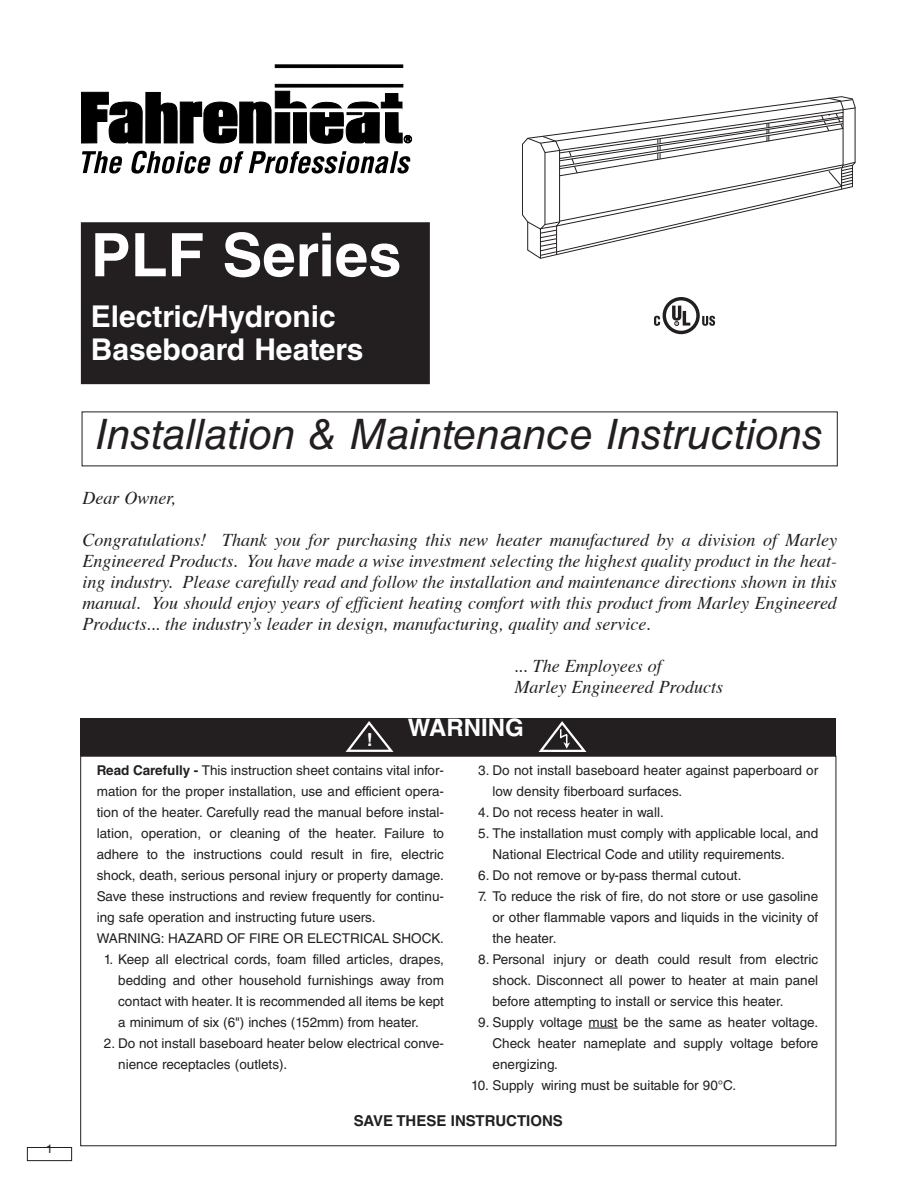
<style>
.page{position:relative;width:918px;height:1188px;background:#fff}
.page>*{position:absolute;margin:0;border:0;box-sizing:border-box;transform-origin:0 0}
.t1{font:700 60px "Helvetica LT Std";color:#fff}
.t2{font:italic 42px "Helvetica LT Std";color:#231f20}
.t3{font:700 30px/33px "Helvetica LT Std";color:#fff}
.t4{font:700 24px "Helvetica LT Std";color:#fff}
.t5{font:italic 18px/21px "Times";color:#231f20;text-align:justify}
.t6{font:700 18px "Helvetica LT Std";color:#fff}
.t7{font:700 15px "Helvetica LT Std";color:#231f20}
.t8{font:13.5px/21px "Helvetica LT Std";color:#231f20}
.t9{font:12px "Helvetica LT Std";color:#231f20}
.s1{font-weight:700}
</style>
<div class="page">
<div style="left:80px;top:718px;width:756px;height:41px;background:#231f20"></div>
<div style="left:82px;top:223px;width:347px;height:160px;background:#231f20"></div>
<div style="left:81px;top:222px;width:349px;height:162px;border:1px solid #231f20"></div>
<div style="left:81px;top:756px;width:755px;height:390px;background:#fff"></div>
<svg style="left:589px;top:1028px;width:29px;height:1px"></svg>
<svg style="left:81px;top:64px;width:331px;height:80px"></svg>
<svg style="left:82px;top:151px;width:41px;height:23px"></svg>
<svg style="left:131px;top:151px;width:80px;height:23px"></svg>
<svg style="left:219px;top:151px;width:192px;height:23px"></svg>
<svg style="left:527px;top:98px;width:329px;height:161px"></svg>
<div style="left:27px;top:1147px;width:45px;height:14px;border:1px solid #231f20"></div>
<svg style="left:654px;top:297px;width:61px;height:37px"></svg>
<svg style="left:539px;top:721px;width:47px;height:31px"></svg>
<svg style="left:346px;top:721px;width:47px;height:31px"></svg>
<p class="t9" style="left:46px;top:1145px;width:8px">1</p>
<h1 class="t1" style="left:91px;top:233px;width:312px">PLF Series</h1>
<h3 class="t3" style="left:91px;top:302px;width:274px">Electric/Hydronic<br>Baseboard Heaters</h3>
<h2 class="t2" style="left:96px;top:419px;width:729px">Installation &amp; Maintenance Instructions</h2>
<h3 class="t5" style="left:82px;top:489px;width:95px">Dear Owner,</h3>
<p class="t5" style="left:82px;top:531px;width:756px">Congratulations! Thank you for purchasing this new heater manufactured by a division of Marley Engineered Products. You have made a wise investment selecting the highest quality product in the heat&shy;ing industry. Please carefully read and follow the installation and maintenance directions shown in this manual. You should enjoy years of efficient heating comfort with this product from Marley Engineered Products... the industry’s leader in design, manufacturing, quality and service.</p>
<h3 class="t5" style="left:514px;top:657px;width:210px">... The Employees of<br>Marley Engineered Products</h3>
<h3 class="t6" style="left:367px;top:733px;width:7px">!</h3>
<h3 class="t4" style="left:408px;top:718px;width:117px">WARNING</h3>
<p class="t8" style="left:97px;top:761px;width:349px"><span class="s1">Read Carefully -</span> This instruction sheet contains vital infor&shy;mation for the proper installation, use and efficient opera&shy;tion of the heater. Carefully read the manual before instal&shy;lation, operation, or cleaning of the heater. Failure to adhere to the instructions could result in fire, electric shock, death, serious personal injury or property damage.<br>Save these instructions and review frequently for continu&shy;ing safe operation and instructing future users.<br>WARNING: HAZARD OF FIRE OR ELECTRICAL SHOCK.</p>
<p class="t8" style="left:118px;top:950px;width:327px;text-align:justify;text-indent:-14px">1. Keep all electrical cords, foam filled articles, drapes, bedding and other household furnishings away from contact with heater. It is recommended all items be kept a minimum of six (6") inches (152mm) from heater.</p>
<p class="t8" style="left:118px;top:1034px;width:327px;text-indent:-14px">2. Do not install baseboard heater below electrical conve&shy;nience receptacles (outlets).</p>
<p class="t8" style="left:492px;top:761px;width:327px;text-indent:-14px">3. Do not install baseboard heater against paperboard or low density fiberboard surfaces.</p>
<p class="t8" style="left:478px;top:803px;width:187px">4. Do not recess heater in wall.</p>
<p class="t8" style="left:492px;top:824px;width:327px;text-indent:-14px">5. The installation must comply with applicable local, and<br>National Electrical Code and utility requirements.</p>
<p class="t8" style="left:478px;top:866px;width:265px">6. Do not remove or by-pass thermal cutout.</p>
<p class="t8" style="left:492px;top:887px;width:327px;text-align:justify;text-indent:-14px">7. To reduce the risk of fire, do not store or use gasoline or other flammable vapors and liquids in the vicinity of the heater.</p>
<p class="t8" style="left:492px;top:950px;width:327px;text-align:justify;text-indent:-14px">8. Personal injury or death could result from electric shock. Disconnect all power to heater at main panel before attempting to install or service this heater.</p>
<p class="t8" style="left:493px;top:1013px;width:327px;text-align:justify;text-indent:-14px">9. Supply voltage must be the same as heater voltage.<br>Check heater nameplate and supply voltage before energizing.</p>
<p class="t8" style="left:471px;top:1076px;width:267px">10. Supply wiring must be suitable for 90°C.</p>
<p class="t7" style="left:354px;top:1115px;width:211px">SAVE THESE INSTRUCTIONS</p>
</div>
